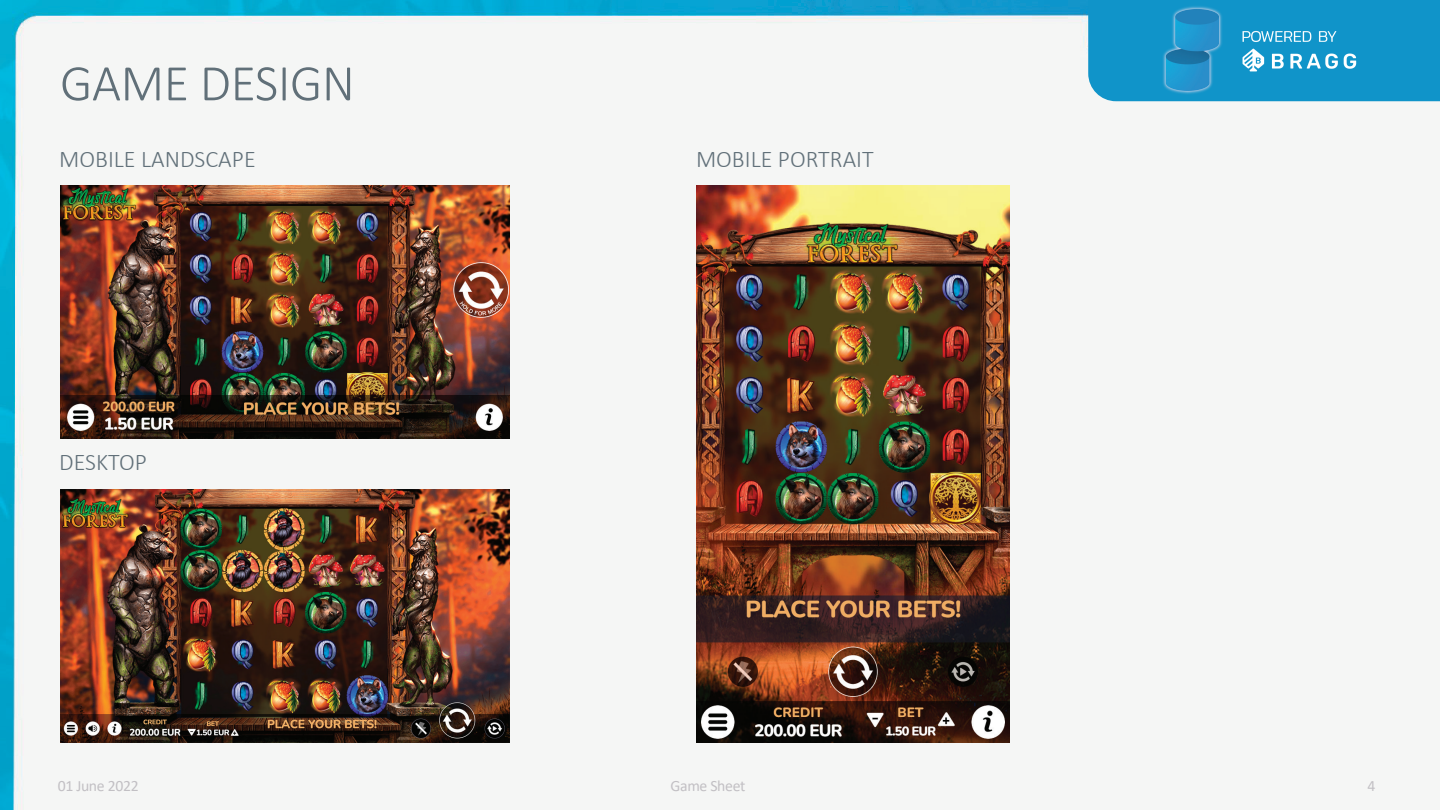
<style>
.page{position:relative;width:1440px;height:810px;background:#f5f6f5}
.page>*{position:absolute;margin:0;border:0;box-sizing:border-box;transform-origin:0 0}
.t1{font:300 51.75px "Calibri";letter-spacing:-.01em;color:#617079}
.t2{font:300 24px "Calibri";color:#617079}
.t3{font:15.75px "Calibri";letter-spacing:-.02em;color:#c2c0c4}
</style>
<div class="page">
<div style="left:1088px;top:0;width:352px;height:101px;background:#1094c9"></div>
<img style="left:1157px;top:2px;width:205px;height:95px">
<img style="left:60px;top:489px;width:450px;height:253px">
<img style="left:60px;top:186px;width:450px;height:253px">
<img style="left:696px;top:186px;width:314px;height:556px">
<h1 class="t1" style="left:60px;top:51px;width:296px">GAME DESIGN</h1>
<p class="t2" style="left:59px;top:144px;width:198px">MOBILE LANDSCAPE</p>
<p class="t2" style="left:696px;top:144px;width:179px">MOBILE PORTRAIT</p>
<p class="t2" style="left:59px;top:447px;width:89px">DESKTOP</p>
<p class="t3" style="left:58px;top:775px;width:82px">01 June 2022</p>
<p class="t3" style="left:671px;top:775px;width:77px">Game Sheet</p>
<p class="t3" style="left:1368px;top:775px;width:9px">4</p>
</div>
